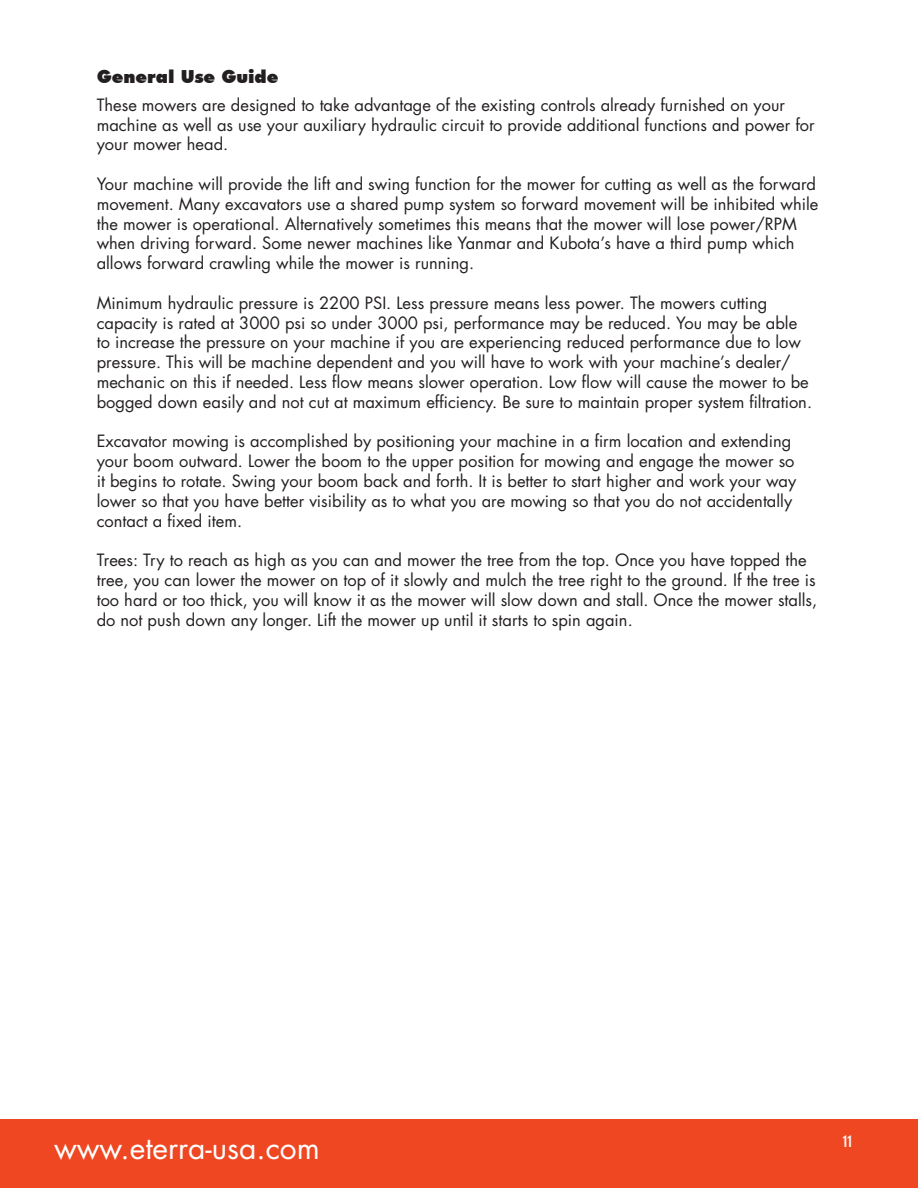
<style>
.page{position:relative;width:918px;height:1188px;background:#fff}
.page>*{position:absolute;margin:0;border:0;box-sizing:border-box;transform-origin:0 0}
.t1{font:30px "Futura Std";color:#fff}
.Sub_Header{font:900 18px "Futura BT";color:#231f20}
.t2{font:16.5px/19.8px "Futura Std";color:#231f20}
.t3{font:700 condensed 16.5px "DIN Neuzeit Grotesk Std";color:#fff}
</style>
<div class="page">
<div style="left:0;top:1119px;width:918px;height:69px;background:#ef4722"></div>
<p class="Sub_Header" style="left:97px;top:65px;width:183px">General Use Guide</p>
<p class="t2" style="left:97px;top:95px;width:720px">These mowers are designed to take advantage of the existing controls already furnished on your machine as well as use your auxiliary hydraulic circuit to provide additional functions and power for your mower head.</p>
<p class="t2" style="left:97px;top:174px;width:723px">Your machine will provide the lift and swing function for the mower for cutting as well as the forward movement. Many excavators use a shared pump system so forward movement will be inhibited while the mower is operational. Alternatively sometimes this means that the mower will lose power/RPM when driving forward. Some newer machines like Yanmar and Kubota’s have a third pump which allows forward crawling while the mower is running.</p>
<p class="t2" style="left:97px;top:293px;width:717px">Minimum hydraulic pressure is 2200 PSI. Less pressure means less power. The mowers cutting capacity is rated at 3000 psi so under 3000 psi, performance may be reduced. You may be able to increase the pressure on your machine if you are experiencing reduced performance due to low pressure. This will be machine dependent and you will have to work with your machine’s dealer/ mechanic on this if needed. Less flow means slower operation. Low flow will cause the mower to be bogged down easily and not cut at maximum efficiency. Be sure to maintain proper system filtration.</p>
<p class="t2" style="left:97px;top:432px;width:701px">Excavator mowing is accomplished by positioning your machine in a firm location and extending your boom outward. Lower the boom to the upper position for mowing and engage the mower so it begins to rotate. Swing your boom back and forth. It is better to start higher and work your way lower so that you have better visibility as to what you are mowing so that you do not accidentally contact a fixed item.</p>
<p class="t2" style="left:97px;top:550px;width:722px">Trees: Try to reach as high as you can and mower the tree from the top. Once you have topped the tree, you can lower the mower on top of it slowly and mulch the tree right to the ground. If the tree is too hard or too thick, you will know it as the mower will slow down and stall. Once the mower stalls, do not push down any longer. Lift the mower up until it starts to spin again.</p>
<h1 class="t1" style="left:54px;top:1129px;width:267px">www.eterra-usa.com</h1>
<p class="t3" style="left:843px;top:1131px;width:11px">11</p>
</div>
